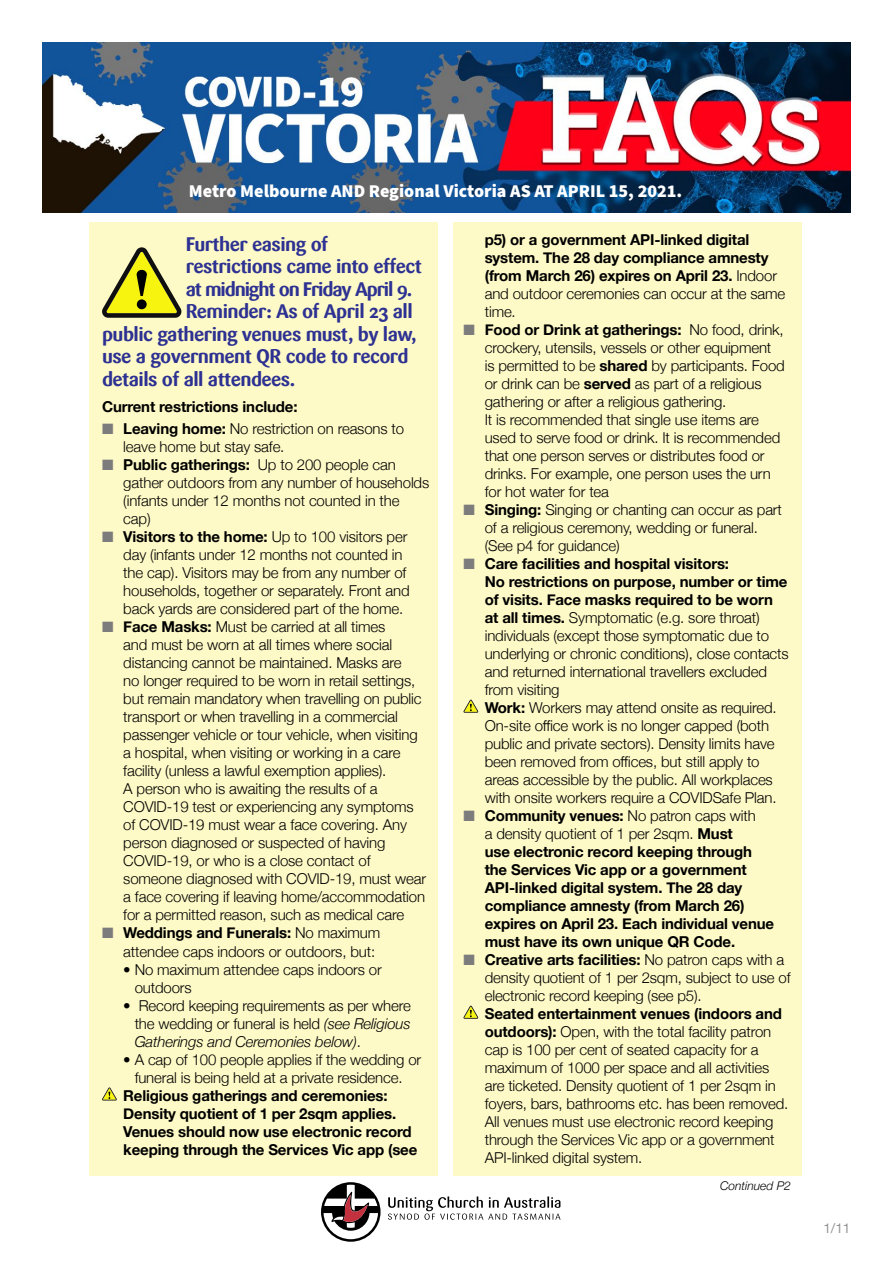
<style>
.page{position:relative;width:893px;height:1263px;background:#fff}
.page>*{position:absolute;margin:0;border:0;box-sizing:border-box;transform-origin:0 0}
.t1{font:700 19.5px "Sari";letter-spacing:-.03em;color:#2d3192}
.t2{font:700 19.5px "Sari";letter-spacing:-.06em;color:#2d3192}
.t3{font:900 18px "Source Sans Pro";color:#fff}
.t4{font:300 15px/18px "Helvetica Neue";letter-spacing:-.01em;color:#000}
.t5{font:700 15px/18px "Helvetica Neue";letter-spacing:-.01em;color:#000}
.t6{font:13.5px "Helvetica Neue";color:#939393}
.t7{font:italic 300 12px "Helvetica Neue";color:#000}
.s1{color:#7c7c7c}
.s2{font-weight:700}
.s3{font-style:italic}
.s4{font-weight:300}
</style>
<div class="page">
<div style="left:454px;top:222px;width:348px;height:954px;background:#fefac7"></div>
<div style="left:89px;top:222px;width:349px;height:954px;background:#fefac7"></div>
<svg style="left:388px;top:1196px;width:172px;height:24px"></svg>
<svg style="left:321px;top:1182px;width:60px;height:60px"></svg>
<svg style="left:102px;top:1087px;width:15px;height:13px"></svg>
<svg style="left:463px;top:700px;width:15px;height:13px"></svg>
<svg style="left:463px;top:1006px;width:15px;height:13px"></svg>
<svg style="left:102px;top:247px;width:80px;height:71px"></svg>
<img style="left:43px;top:43px;width:807px;height:169px">
<p class="t3" style="left:189px;top:178px;width:495px">Metro Melbourne AND Regional Victoria AS AT APRIL 15, 2021.</p>
<h1 class="t1" style="left:186px;top:232px;width:144px">Further easing of</h1>
<h1 class="t1" style="left:186px;top:255px;width:238px">restrictions came into effect</h1>
<h1 class="t2" style="left:186px;top:277px;width:228px">at midnight on Friday April 9.</h1>
<h1 class="t1" style="left:186px;top:300px;width:229px">Reminder: As of April 23 all</h1>
<h1 class="t1" style="left:102px;top:322px;width:316px">public gathering venues must, by law,</h1>
<h1 class="t1" style="left:102px;top:345px;width:308px">use a government QR code to record</h1>
<h1 class="t1" style="left:102px;top:367px;width:195px">details of all attendees.</h1>
<p class="t5" style="left:102px;top:398px;width:197px">Current restrictions include:</p>
<p class="t4" style="left:123px;top:419px;width:282px;text-indent:-21px"><span class="s1">■</span> <span class="s2">Leaving home:</span> No restriction on reasons to leave home but stay safe.</p>
<p class="t4" style="left:123px;top:455px;width:307px;text-indent:-21px"><span class="s1">■</span> <span class="s2">Public gatherings:</span> Up to 200 people can gather outdoors from any number of households (infants under 12 months not counted in the cap)</p>
<p class="t4" style="left:123px;top:527px;width:288px;text-indent:-21px"><span class="s1">■</span> <span class="s2">Visitors to the home:</span> Up to 100 visitors per day (infants under 12 months not counted in the cap). Visitors may be from any number of households, together or separately. Front and back yards are considered part of the home.</p>
<p class="t4" style="left:123px;top:617px;width:304px;text-indent:-21px"><span class="s1">■</span> <span class="s2">Face Masks:</span> Must be carried at all times<br>and must be worn at all times where social distancing cannot be maintained. Masks are<br>no longer required to be worn in retail settings, but remain mandatory when travelling on public transport or when travelling in a commercial passenger vehicle or tour vehicle, when visiting a hospital, when visiting or working in a care facility (unless a lawful exemption applies).<br>A person who is awaiting the results of a COVID-19 test or experiencing any symptoms of COVID-19 must wear a face covering. Any person diagnosed or suspected of having COVID-19, or who is a close contact of someone diagnosed with COVID-19, must wear a face covering if leaving home/accommodation for a permitted reason, such as medical care</p>
<p class="t4" style="left:123px;top:923px;width:258px;text-indent:-21px"><span class="s1">■</span> <span class="s2">Weddings and Funerals:</span> No maximum attendee caps indoors or outdoors, but:</p>
<p class="t4" style="left:135px;top:959px;width:249px;text-indent:-11px">• No maximum attendee caps indoors or outdoors</p>
<p class="t4" style="left:135px;top:995px;width:278px;text-align:justify;text-indent:-11px">• Record keeping requirements as per where the wedding or funeral is held <span class="s3">(see Religious Gatherings and Ceremonies below)</span>.</p>
<p class="t4" style="left:123px;top:1049px;width:299px;text-align:center">• A cap of 100 people applies if the wedding or funeral is being held at a private residence.</p>
<p class="t5" style="left:123px;top:1086px;width:296px">Religious gatherings and ceremonies:<br>Density quotient of 1 per 2sqm applies.<br>Venues should now use electronic record keeping through the Services Vic app (see</p>
<p class="t5" style="left:485px;top:231px;width:302px">p5) or a government API-linked digital system. The 28 day compliance amnesty (from March 26) expires on April 23. <span class="s4">Indoor and outdoor ceremonies can occur at the same time.</span></p>
<p class="t4" style="left:485px;top:319px;width:302px;text-indent:-21px"><span class="s1">■</span> <span class="s2">Food or Drink at gatherings:</span> No food, drink, crockery, utensils, vessels or other equipment is permitted to be <span class="s2">shared</span> by participants. Food or drink can be <span class="s2">served</span> as part of a religious gathering or after a religious gathering.<br>It is recommended that single use items are used to serve food or drink. It is recommended that one person serves or distributes food or drinks. For example, one person uses the urn for hot water for tea</p>
<p class="t4" style="left:485px;top:499px;width:299px;text-indent:-21px"><span class="s1">■</span> <span class="s2">Singing:</span> Singing or chanting can occur as part of a religious ceremony, wedding or funeral. (See p4 for guidance)</p>
<p class="t4" style="left:485px;top:553px;width:306px;text-indent:-21px"><span class="s1">■</span> <span class="s2">Care facilities and hospital visitors:<br>No restrictions on purpose, number or time of visits. Face masks required to be worn at all times.</span> Symptomatic (e.g. sore throat) individuals (except those symptomatic due to underlying or chronic conditions), close contacts and returned international travellers excluded from visiting<br><span class="s2">Work:</span> Workers may attend onsite as required.<br>On-site office work is no longer capped (both public and private sectors). Density limits have been removed from offices, but still apply to areas accessible by the public. All workplaces with onsite workers require a COVIDSafe Plan.</p>
<p class="t5" style="left:485px;top:807px;width:291px;text-indent:-21px"><span class="s1">■</span> Community venues: <span class="s4">No patron caps with<br>a density quotient of 1 per 2sqm.</span> Must<br>use electronic record keeping through the Services Vic app or a government API-linked digital system. The 28 day compliance amnesty (from March 26) expires on April 23. Each individual venue must have its own unique QR Code.</p>
<p class="t4" style="left:485px;top:949px;width:307px;text-indent:-21px"><span class="s1">■</span> <span class="s2">Creative arts facilities:</span> No patron caps with a density quotient of 1 per 2sqm, subject to use of electronic record keeping (see p5).</p>
<p class="t4" style="left:485px;top:1003px;width:305px"><span class="s2">Seated entertainment venues (indoors and outdoors):</span> Open, with the total facility patron cap is 100 per cent of seated capacity for a maximum of 1000 per space and all activities are ticketed. Density quotient of 1 per 2sqm in foyers, bars, bathrooms etc. has been removed.<br>All venues must use electronic record keeping through the Services Vic app or a government API-linked digital system.</p>
<p class="t7" style="left:720px;top:1176px;width:72px">Continued P2</p>
<p class="t6" style="left:823px;top:1218px;width:29px">1/11</p>
</div>
